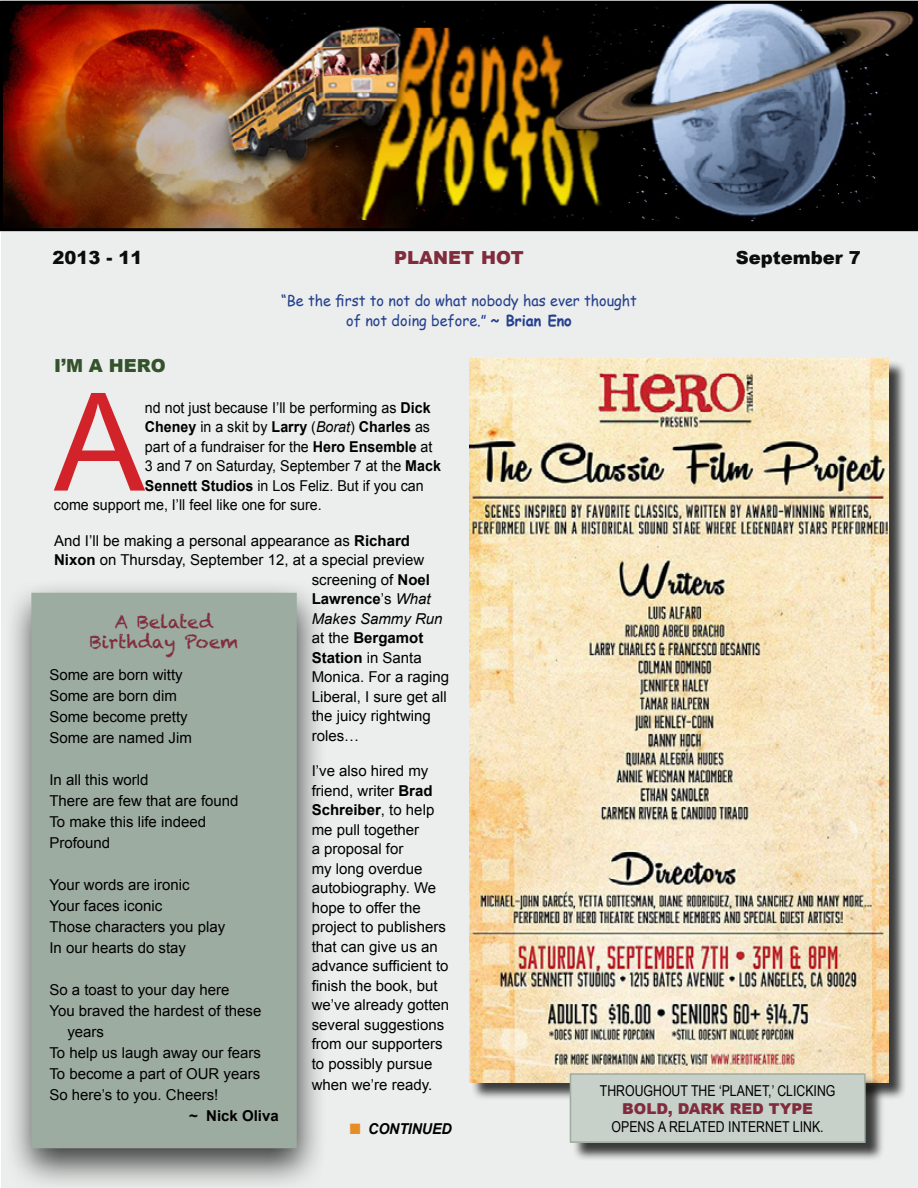
<style>
.page{position:relative;width:918px;height:1188px;background:#fff}
.page>*{position:absolute;margin:0;border:0;box-sizing:border-box;transform-origin:0 0}
.t1{font:136.35px "Arial";color:#d2232a}
.t2{font:18px/19.8px "Chalkduster";color:#802c3d;text-align:center}
.t3{font:900 18px "Arial";color:#0c0c0c}
.t4{font:900 18px "Arial";color:#802c3d}
.t5{font:900 18px "Arial";color:#34522c}
.t6{font:15px/19.5px "Arial";color:#000}
.t7{font:15px "Arial";color:#000;scale:.95 1}
.t8{font:15px/19.5px "Comic Sans MS";color:#25408f;text-align:center;scale:.96 1}
.t9{font:15px "Arial Narrow";color:#000}
.t10{font:700 15px "Arial";color:#000}
.t11{font:700 15px "Arial";color:#000;scale:.95 1}
.t12{font:900 15px "Arial";color:#802c3d}
.t13{font:italic 15px "Arial";color:#000}
.t14{font:italic 700 15px "Arial";letter-spacing:-.01em;color:#000;scale:.95 1}
.t15{font:15px "Zapf Dingbats ITC";color:#e48e25;scale:.95 1}
.s1{font-weight:700}
.s2{font-weight:400}
.s3{font-weight:400;font-style:italic}
</style>
<div class="page">
<div style="left:2px;top:1px;width:916px;height:1187px;background:#ebeeec"></div>
<img style="left:0;top:1px;width:918px;height:230px">
<div style="left:3px;top:578px;width:324px;height:610px;background:#000;opacity:.75"></div>
<div style="left:34px;top:595px;width:261px;height:551px;background:#9daca1"></div>
<div style="left:31px;top:593px;width:266px;height:555px;border:4px solid #9daca1"></div>
<div style="left:471px;top:361px;width:436px;height:740px;background:#000;opacity:.75"></div>
<img style="left:469px;top:359px;width:419px;height:723px">
<div style="left:572px;top:1076px;width:313px;height:85px;background:#000;opacity:.75"></div>
<div style="left:570px;top:1074px;width:295px;height:68px;background:#c7d0c9"></div>
<div style="left:570px;top:1073px;width:296px;height:70px;border:2px solid #9daca1"></div>
<p class="t3" style="left:52px;top:247px;width:92px">2013 - 11</p>
<p class="t4" style="left:394px;top:247px;width:131px">PLANET HOT</p>
<p class="t3" style="left:736px;top:247px;width:127px">September 7</p>
<p class="t8" style="left:281px;top:291px;width:372px">“Be the first to not do what nobody has ever thought of not doing before.” <span class="s1">~ Brian Eno</span></p>
<p class="t5" style="left:54px;top:356px;width:113px">I’M A HERO</p>
<h1 class="t1" style="left:54px;top:353px;width:92px">A</h1>
<p class="t7" style="left:145px;top:397px;width:302px">nd not just because I’ll be performing as <span class="s1">Dick</span></p>
<p class="t11" style="left:145px;top:417px;width:302px">Cheney <span class="s2">in a skit by</span> Larry <span class="s2">(</span><span class="s3">Borat</span><span class="s2">)</span> Charles <span class="s2">as</span></p>
<p class="t7" style="left:145px;top:436px;width:304px">part of a fundraiser for the <span class="s1">Hero Ensemble</span> at</p>
<p class="t7" style="left:145px;top:456px;width:313px">3 and 7 on Saturday, September 7 at the <span class="s1">Mack</span></p>
<p class="t7" style="left:145px;top:475px;width:295px"><span class="s1">Sennett Studios</span> in Los Feliz. But if you can</p>
<p class="t7" style="left:54px;top:495px;width:283px">come support me, I’ll feel like one for sure.</p>
<p class="t6" style="left:54px;top:531px;width:358px">And I’ll be making a personal appearance as <span class="s1">Richard</span></p>
<p class="t6" style="left:54px;top:550px;width:372px"><span class="s1">Nixon</span> on Thursday, September 12, at a special preview</p>
<p class="t6" style="left:312px;top:570px;width:120px">screening of <span class="s1">Noel</span></p>
<p class="t10" style="left:312px;top:589px;width:120px">Lawrence<span class="s2">’s</span> <span class="s3">What</span></p>
<p class="t13" style="left:312px;top:609px;width:132px">Makes Sammy Run</p>
<p class="t10" style="left:312px;top:628px;width:113px"><span class="s2">at the</span> Bergamot</p>
<p class="t10" style="left:312px;top:648px;width:112px">Station <span class="s2">in Santa</span></p>
<p class="t6" style="left:312px;top:667px;width:139px">Monica. For a raging</p>
<p class="t6" style="left:312px;top:687px;width:137px">Liberal, I sure get all</p>
<p class="t6" style="left:312px;top:706px;width:121px">the juicy rightwing</p>
<p class="t6" style="left:312px;top:726px;width:49px">roles…</p>
<p class="t6" style="left:312px;top:762px;width:139px">I’ve also hired my friend, writer <span class="s1">Brad<br>Schreiber</span>, to help me pull together<br>a proposal for<br>my long overdue autobiography. We hope to offer the project to publishers that can give us an advance sufficient to finish the book, but we’ve already gotten several suggestions from our supporters to possibly pursue</p>
<p class="t6" style="left:312px;top:1075px;width:122px">when we’re ready.</p>
<p class="t2" style="left:90px;top:612px;width:150px">A Belated<br>Birthday Poem</p>
<p class="t6" style="left:49px;top:664px;width:144px;line-height:21px">Some are born witty<br>Some are born dim<br>Some become pretty<br>Some are named Jim</p>
<p class="t6" style="left:49px;top:769px;width:191px;line-height:21px">In all this world<br>There are few that are found<br>To make this life indeed<br>Profound</p>
<p class="t6" style="left:49px;top:874px;width:177px;line-height:21px">Your words are ironic<br>Your faces iconic<br>Those characters you play<br>In our hearts do stay</p>
<p class="t6" style="left:49px;top:980px;width:182px">So a toast to your day here</p>
<p class="t6" style="left:49px;top:1001px;width:214px">You braved the hardest of these</p>
<p class="t6" style="left:67px;top:1022px;width:38px">years</p>
<p class="t6" style="left:49px;top:1043px;width:213px">To help us laugh away our fears</p>
<p class="t6" style="left:49px;top:1064px;width:212px">To become a part of OUR years</p>
<p class="t6" style="left:49px;top:1085px;width:170px">So here’s to you. Cheers!</p>
<p class="t10" style="left:189px;top:1106px;width:91px">~ Nick Oliva</p>
<p class="t9" style="left:600px;top:1079px;width:237px">THROUGHOUT THE ‘PLANET,’ CLICKING</p>
<p class="t12" style="left:622px;top:1100px;width:192px">BOLD, DARK RED TYPE</p>
<p class="t15" style="left:350px;top:1122px;width:13px">■</p>
<p class="t9" style="left:612px;top:1115px;width:214px">OPENS A RELATED INTERNET LINK.</p>
<p class="t14" style="left:368px;top:1119px;width:89px">CONTINUED</p>
</div>
